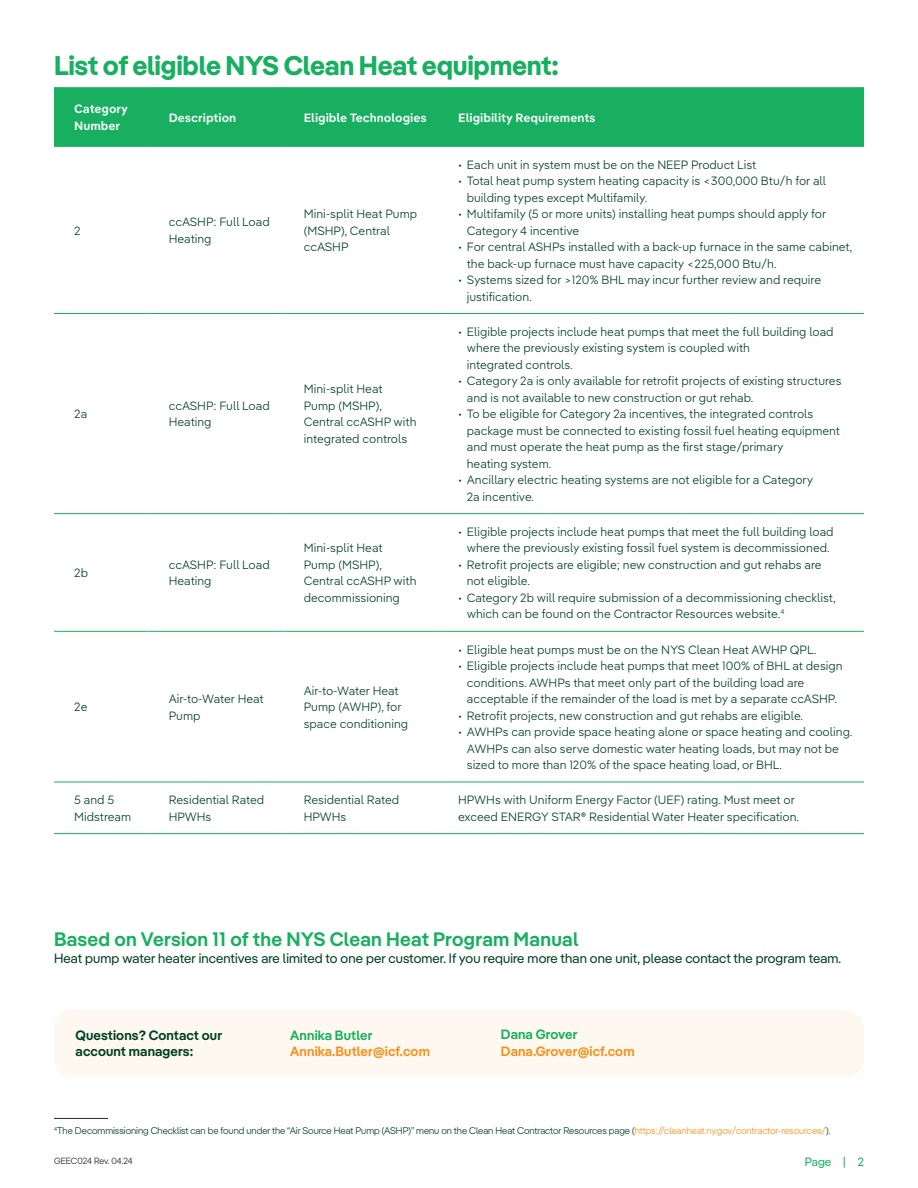
<style>
.page{position:relative;width:918px;height:1188px;background:#fff}
.page>*{position:absolute;margin:0;border:0;box-sizing:border-box;transform-origin:0 0}
.t1{font:700 27px "Iber Pangea";letter-spacing:-.01em;color:#18b060}
.t2{font:700 19.5px "Iber Pangea Sm";letter-spacing:.015em;color:#18b060}
.t3{font:13.5px "Iber Pangea";letter-spacing:.01em;color:#003f22}
.t4{font:700 13.5px "Iber Pangea Sm";letter-spacing:.01em;color:#f6911e}
.t5{font:700 13.5px/16.5px "Iber Pangea Sm";letter-spacing:.01em;color:#003f22}
.t6{font:700 13.5px "Iber Pangea Sm";letter-spacing:.01em;color:#18b060}
.t7{font:300 12px/16.5px "Iber Pangea Text";color:#003f22}
.t8{font:700 12px/16.5px "Iber Pangea Text Sm";color:#fff}
.t9{font:12px "Iber Pangea";color:#18b060}
.t10{font:300 9.75px "Iber Pangea";color:#003f22}
.t11{font:300 9px "Iber Pangea";color:#231f20}
.s1{color:#f6911e}
</style>
<div class="page">
<div style="left:54px;top:88px;width:810px;height:58px;background:#18b060"></div>
<hr style="left:54px;top:313px;width:94px;height:1px;background:#18b060">
<hr style="left:148px;top:313px;width:136px;height:1px;background:#18b060">
<hr style="left:284px;top:313px;width:154px;height:1px;background:#18b060">
<hr style="left:438px;top:313px;width:426px;height:1px;background:#18b060">
<hr style="left:54px;top:513px;width:94px;height:1px;background:#18b060">
<hr style="left:148px;top:513px;width:136px;height:1px;background:#18b060">
<hr style="left:284px;top:513px;width:154px;height:1px;background:#18b060">
<hr style="left:438px;top:513px;width:426px;height:1px;background:#18b060">
<hr style="left:54px;top:631px;width:94px;height:1px;background:#18b060">
<hr style="left:148px;top:631px;width:136px;height:1px;background:#18b060">
<hr style="left:284px;top:631px;width:154px;height:1px;background:#18b060">
<hr style="left:438px;top:631px;width:426px;height:1px;background:#18b060">
<hr style="left:54px;top:782px;width:94px;height:1px;background:#18b060">
<hr style="left:148px;top:782px;width:136px;height:1px;background:#18b060">
<hr style="left:284px;top:782px;width:154px;height:1px;background:#18b060">
<hr style="left:438px;top:782px;width:426px;height:1px;background:#18b060">
<hr style="left:54px;top:833px;width:94px;height:1px;background:#18b060">
<hr style="left:148px;top:833px;width:136px;height:1px;background:#18b060">
<hr style="left:284px;top:833px;width:154px;height:1px;background:#18b060">
<hr style="left:438px;top:833px;width:426px;height:1px;background:#18b060">
<hr style="left:54px;top:87px;width:94px;height:1px;background:#18b060">
<hr style="left:148px;top:87px;width:136px;height:1px;background:#18b060">
<hr style="left:284px;top:87px;width:154px;height:1px;background:#18b060">
<hr style="left:438px;top:87px;width:426px;height:1px;background:#18b060">
<hr style="left:54px;top:146px;width:94px;height:1px;background:#18b060">
<hr style="left:148px;top:146px;width:136px;height:1px;background:#18b060">
<hr style="left:284px;top:146px;width:154px;height:1px;background:#18b060">
<hr style="left:438px;top:146px;width:426px;height:1px;background:#18b060">
<hr style="left:54px;top:1118px;width:54px;height:1px;background:#272928">
<div style="left:54px;top:1010px;width:810px;height:67px;background:#fef9f0;border-radius:18px"></div>
<h1 class="t1" style="left:54px;top:45px;width:507px">List of eligible NYS Clean Heat equipment:</h1>
<p class="t8" style="left:74px;top:100px;width:55px">Category<br>Number</p>
<p class="t8" style="left:169px;top:108px;width:69px">Description</p>
<p class="t8" style="left:304px;top:108px;width:125px">Eligible Technologies</p>
<p class="t8" style="left:458px;top:108px;width:139px">Eligibility Requirements</p>
<p class="t7" style="left:74px;top:221px;width:8px">2</p>
<p class="t7" style="left:169px;top:213px;width:102px">ccASHP: Full Load<br>Heating</p>
<p class="t7" style="left:304px;top:205px;width:115px">Mini-split Heat Pump (MSHP), Central ccASHP</p>
<p class="t7" style="left:74px;top:405px;width:14px">2a</p>
<p class="t7" style="left:169px;top:397px;width:102px">ccASHP: Full Load<br>Heating</p>
<p class="t7" style="left:304px;top:380px;width:114px">Mini-split Heat<br>Pump (MSHP),<br>Central ccASHP with integrated controls</p>
<p class="t7" style="left:74px;top:564px;width:15px">2b</p>
<p class="t7" style="left:169px;top:556px;width:102px">ccASHP: Full Load<br>Heating</p>
<p class="t7" style="left:304px;top:539px;width:114px">Mini-split Heat<br>Pump (MSHP),<br>Central ccASHP with decommissioning</p>
<p class="t7" style="left:74px;top:698px;width:15px">2e</p>
<p class="t7" style="left:169px;top:690px;width:96px">Air-to-Water Heat<br>Pump</p>
<p class="t7" style="left:304px;top:682px;width:106px">Air-to-Water Heat<br>Pump (AWHP), for space conditioning</p>
<p class="t7" style="left:458px;top:155px;width:300px">• Each unit in system must be on the NEEP Product List</p>
<p class="t7" style="left:467px;top:172px;width:361px;text-indent:-9px">• Total heat pump system heating capacity is &lt;300,000 Btu/h for all building types except Multifamily.</p>
<p class="t7" style="left:467px;top:205px;width:361px;text-indent:-9px">• Multifamily (5 or more units) installing heat pumps should apply for<br>Category 4 incentive</p>
<p class="t7" style="left:467px;top:238px;width:387px;text-indent:-9px">• For central ASHPs installed with a back-up furnace in the same cabinet, the back-up furnace must have capacity &lt;225,000 Btu/h.</p>
<p class="t7" style="left:467px;top:271px;width:356px;text-indent:-9px">• Systems sized for &gt;120% BHL may incur further review and require justification.</p>
<p class="t7" style="left:467px;top:323px;width:368px;text-indent:-9px">• Eligible projects include heat pumps that meet the full building load where the previously existing system is coupled with<br>integrated controls.</p>
<p class="t7" style="left:467px;top:372px;width:376px;text-indent:-9px">• Category 2a is only available for retrofit projects of existing structures and is not available to new construction or gut rehab.</p>
<p class="t7" style="left:467px;top:405px;width:375px;text-indent:-9px">• To be eligible for Category 2a incentives, the integrated controls package must be connected to existing fossil fuel heating equipment and must operate the heat pump as the first stage/primary<br>heating system.</p>
<p class="t7" style="left:467px;top:471px;width:348px;text-indent:-9px">• Ancillary electric heating systems are not eligible for a Category<br>2a incentive.</p>
<p class="t7" style="left:458px;top:523px;width:377px;text-align:center">• Eligible projects include heat pumps that meet the full building load where the previously existing fossil fuel system is decommissioned.</p>
<p class="t7" style="left:467px;top:556px;width:356px;text-indent:-9px">• Retrofit projects are eligible; new construction and gut rehabs are not eligible.</p>
<p class="t7" style="left:467px;top:589px;width:370px;text-indent:-9px">• Category 2b will require submission of a decommissioning checklist, which can be found on the Contractor Resources website.<sup>4</sup></p>
<p class="t7" style="left:458px;top:640px;width:360px">• Eligible heat pumps must be on the NYS Clean Heat AWHP QPL.</p>
<p class="t7" style="left:467px;top:657px;width:377px;text-indent:-9px">• Eligible projects include heat pumps that meet 100% of BHL at design conditions. AWHPs that meet only part of the building load are acceptable if the remainder of the load is met by a separate ccASHP.</p>
<p class="t7" style="left:458px;top:706px;width:347px">• Retrofit projects, new construction and gut rehabs are eligible.</p>
<p class="t7" style="left:467px;top:723px;width:387px;text-indent:-9px">• AWHPs can provide space heating alone or space heating and cooling.<br>AWHPs can also serve domestic water heating loads, but may not be sized to more than 120% of the space heating load, or BHL.</p>
<p class="t7" style="left:74px;top:791px;width:59px">5 and 5<br>Midstream</p>
<p class="t7" style="left:169px;top:791px;width:97px">Residential Rated<br>HPWHs</p>
<p class="t7" style="left:304px;top:791px;width:97px">Residential Rated<br>HPWHs</p>
<p class="t7" style="left:458px;top:791px;width:343px">HPWHs with Uniform Energy Factor (UEF) rating. Must meet or exceed ENERGY STAR® Residential Water Heater specification.</p>
<h2 class="t2" style="left:54px;top:925px;width:526px">Based on Version 11 of the NYS Clean Heat Program Manual</h2>
<p class="t3" style="left:54px;top:948px;width:789px">Heat pump water heater incentives are limited to one per customer. If you require more than one unit, please contact the program team.</p>
<p class="t5" style="left:76px;top:1026px;width:148px">Questions? Contact our account managers:</p>
<p class="t6" style="left:290px;top:1025px;width:84px">Annika Butler</p>
<p class="t4" style="left:290px;top:1042px;width:141px">Annika.Butler@icf.com</p>
<p class="t6" style="left:501px;top:1025px;width:78px">Dana Grover</p>
<p class="t4" style="left:501px;top:1041px;width:135px">Dana.Grover@icf.com</p>
<p class="t10" style="left:54px;top:1124px;width:778px"><sup>4</sup>The Decommissioning Checklist can be found under the “Air Source Heat Pump (ASHP)” menu on the Clean Heat Contractor Resources page (<span class="s1">https://cleanheat.ny.gov/contractor-resources/</span>).</p>
<p class="t11" style="left:54px;top:1155px;width:80px">GEEC024 Rev. 04.24</p>
<p class="t9" style="left:805px;top:1153px;width:61px">Page | 2</p>
</div>
